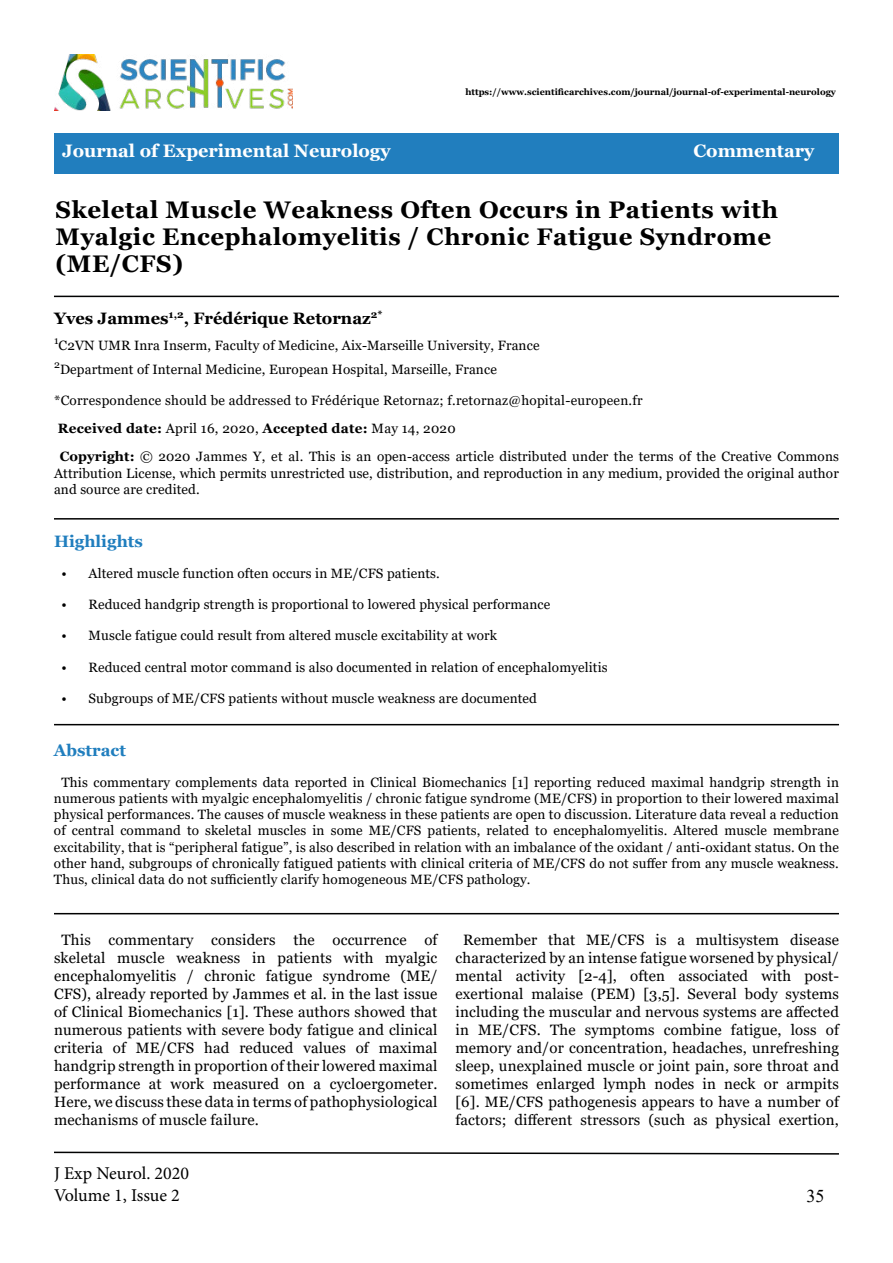
<style>
.page{position:relative;width:893px;height:1263px;background:#fff}
.page>*{position:absolute;margin:0;border:0;box-sizing:border-box;transform-origin:0 0}
.t1{font:700 24px/27px "Georgia";letter-spacing:.025em;color:#000}
.t2{font:700 18px "Georgia";color:#fff}
.t3{font:18px/21.6px "Minion Pro";letter-spacing:-.005em;color:#000}
.t4{font:18px "Times New Roman";color:#000}
.t5{font:700 16.5px "Georgia";color:#000}
.t6{font:700 16.5px "Georgia";color:#207ebe}
.t7{font:15px/18px "Georgia";letter-spacing:.01em;color:#000;text-align:justify}
.t8{font:13.5px/16.2px "Georgia";letter-spacing:.01em;color:#000}
.t9{font:13.5px/28.2px "Georgia";letter-spacing:.02em;color:#000101}
.t10{font:700 9px "Georgia";color:#000}
.s1{font-weight:700}
.s2{color:#000}
.s3{font-weight:700;color:#000}
</style>
<div class="page">
<div style="left:54px;top:134px;width:785px;height:40px;background:#217ebe"></div>
<img style="left:54px;top:54px;width:238px;height:56px">
<hr style="left:54px;top:518px;width:785px;height:2px;background:#000">
<svg style="left:54px;top:1151px;width:785px;height:4px"></svg>
<hr style="left:54px;top:296px;width:785px;height:1px;background:#000101">
<hr style="left:54px;top:724px;width:785px;height:1px;background:#000">
<hr style="left:54px;top:913px;width:785px;height:1px;background:#000">
<p class="t10" style="left:465px;top:87px;width:372px">https://www.scientificarchives.com/journal/journal-of-experimental-neurology</p>
<h2 class="t2" style="left:62px;top:139px;width:330px">Journal of Experimental Neurology</h2>
<h2 class="t2" style="left:693px;top:139px;width:122px">Commentary</h2>
<h1 class="t1" style="left:56px;top:196px;width:724px">Skeletal Muscle Weakness Often Occurs in Patients with<br>Myalgic Encephalomyelitis / Chronic Fatigue Syndrome (ME/CFS)</h1>
<p class="t5" style="left:54px;top:308px;width:330px">Yves Jammes<sup>1,2</sup>, Frédérique Retornaz<sup>2*</sup></p>
<p class="t8" style="left:54px;top:333px;width:487px;line-height:24px"><sup>1</sup>C2VN UMR Inra Inserm, Faculty of Medicine, Aix-Marseille University, France<br><sup>2</sup>Department of Internal Medicine, European Hospital, Marseille, France</p>
<p class="t9" style="left:54px;top:387px;width:786px">*Correspondence should be addressed to Frédérique Retornaz; f.retornaz@hopital-europeen.fr<br><span class="s1">Received date:</span> <span class="s2">April 16, 2020</span>, <span class="s1">Accepted date:</span> <span class="s2">May 14, 2020<br></span><span class="s3">Copyright:</span> <span class="s2">© 2020</span> Jammes Y, et al. <span class="s2">This is an open-access article distributed under the terms of the Creative Commons</span></p>
<p class="t8" style="left:54px;top:465px;width:786px">Attribution License, which permits unrestricted use, distribution, and reproduction in any medium, provided the original author and source are credited.</p>
<p class="t6" style="left:54px;top:530px;width:90px">Highlights</p>
<p class="t8" style="left:62px;top:565px;width:380px">• Altered muscle function often occurs in ME/CFS patients.</p>
<p class="t8" style="left:62px;top:597px;width:490px">• Reduced handgrip strength is proportional to lowered physical performance</p>
<p class="t8" style="left:62px;top:628px;width:437px">• Muscle fatigue could result from altered muscle excitability at work</p>
<p class="t8" style="left:62px;top:659px;width:548px">• Reduced central motor command is also documented in relation of encephalomyelitis</p>
<p class="t8" style="left:62px;top:690px;width:477px">• Subgroups of ME/CFS patients without muscle weakness are documented</p>
<p class="t6" style="left:54px;top:739px;width:73px">Abstract</p>
<p class="t8" style="left:54px;top:774px;width:786px;text-align:justify;text-indent:8px">This commentary complements data reported in Clinical Biomechanics [1] reporting reduced maximal handgrip strength in numerous patients with myalgic encephalomyelitis / chronic fatigue syndrome (ME/CFS) in proportion to their lowered maximal physical performances. The causes of muscle weakness in these patients are open to discussion. Literature data reveal a reduction of central command to skeletal muscles in some ME/CFS patients, related to encephalomyelitis. Altered muscle membrane excitability, that is “peripheral fatigue”, is also described in relation with an imbalance of the oxidant / anti-oxidant status. On the other hand, subgroups of chronically fatigued patients with clinical criteria of ME/CFS do not suffer from any muscle weakness.<br>Thus, clinical data do not sufficiently clarify homogeneous ME/CFS pathology.</p>
<p class="t7" style="left:54px;top:931px;width:385px;text-indent:8px">This commentary considers the occurrence of skeletal muscle weakness in patients with myalgic encephalomyelitis / chronic fatigue syndrome (ME/ CFS), already reported by Jammes et al. in the last issue of Clinical Biomechanics [1]. These authors showed that numerous patients with severe body fatigue and clinical criteria of ME/CFS had reduced values of maximal handgrip strength in proportion of their lowered maximal performance at work measured on a cycloergometer.<br>Here, we discuss these data in terms of pathophysiological mechanisms of muscle failure.</p>
<p class="t7" style="left:455px;top:931px;width:385px;text-align:center">Remember that ME/CFS is a multisystem disease characterized by an intense fatigue worsened by physical/ mental activity [2-4], often associated with post&shy;exertional malaise (PEM) [3,5]. Several body systems including the muscular and nervous systems are affected in ME/CFS. The symptoms combine fatigue, loss of memory and/or concentration, headaches, unrefreshing sleep, unexplained muscle or joint pain, sore throat and sometimes enlarged lymph nodes in neck or armpits [6]. ME/CFS pathogenesis appears to have a number of factors; different stressors (such as physical exertion,</p>
<h2 class="t3" style="left:54px;top:1163px;width:137px">J Exp Neurol. 2020<br>Volume 1, Issue 2</h2>
<h2 class="t4" style="left:806px;top:1183px;width:19px">35</h2>
</div>
